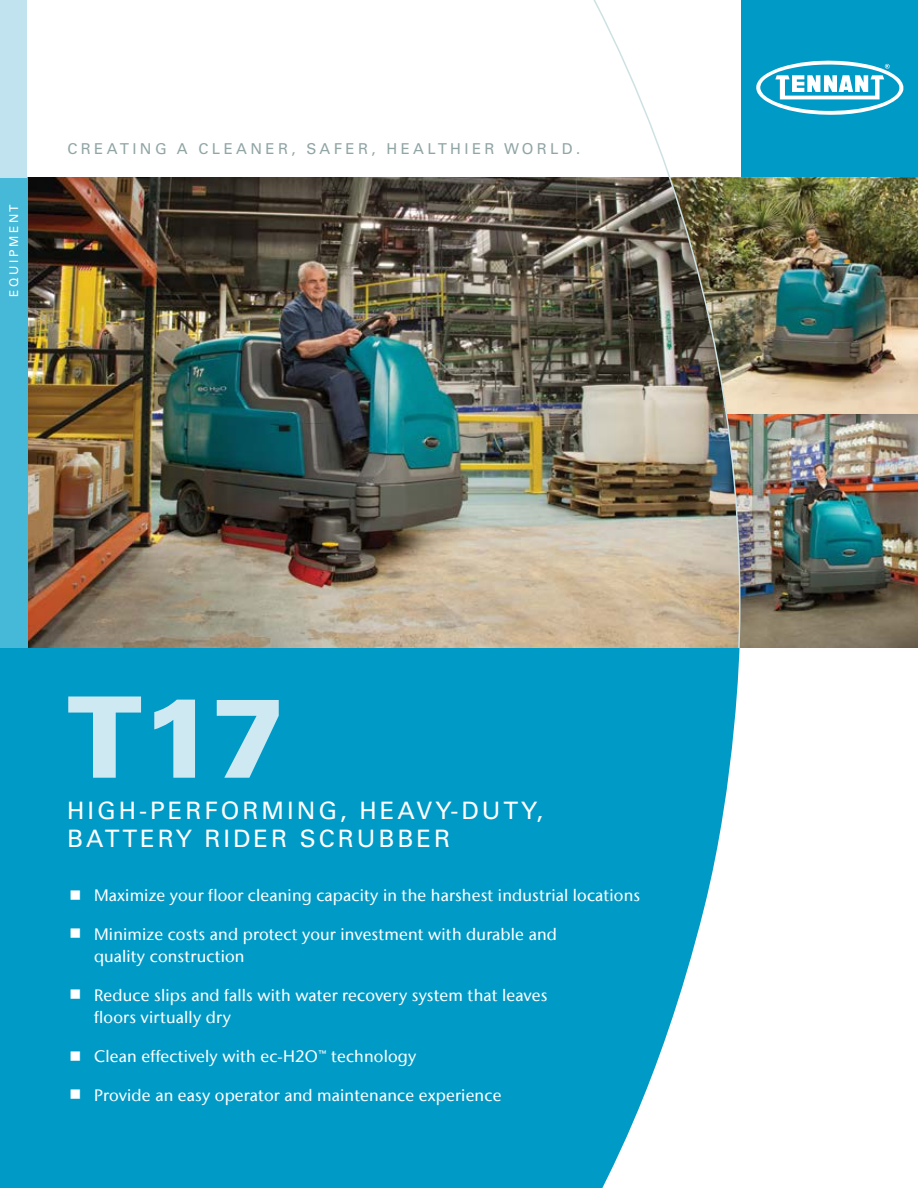
<style>
.page{position:relative;width:918px;height:1188px;background:#fff}
.page>*{position:absolute;margin:0;border:0;box-sizing:border-box;transform-origin:0 0}
.t1{font:900 112.5px "Univers LT Std";color:#cfe9f2}
.t2{font:24px/28.8px "Univers";letter-spacing:.125em;color:#fff}
.t3{font:500 16.5px/22.5px "Stone Sans IIITC Com";letter-spacing:.01em;color:#fff}
.t4{font:15px "Univers";letter-spacing:.225em;color:#91a5a5}
.t5{font:12px "Univers";letter-spacing:.225em;color:#fff}
</style>
<div class="page">
<div style="left:741px;top:0;width:177px;height:177px;background:#009ac7"></div>
<svg style="left:756px;top:60px;width:148px;height:55px"></svg>
<img style="left:27px;top:177px;width:565px;height:471px">
<img style="left:741px;top:177px;width:177px;height:237px">
<img style="left:741px;top:414px;width:177px;height:234px">
<img style="left:592px;top:2px;width:149px;height:646px">
<div style="left:0;top:648px;width:918px;height:540px;background:#009ac7"></div>
<svg style="left:602px;top:648px;width:316px;height:540px;fill:#fff"></svg>
<div style="left:0;top:177px;width:27px;height:471px;background:#46b9d9"></div>
<div style="left:0;top:0;width:27px;height:177px;background:#c1e2ef"></div>
<p class="t5" style="left:7px;top:297px;width:95px;rotate:-90deg">EQUIPMENT</p>
<p class="t4" style="left:68px;top:139px;width:514px">CREATING A CLEANER, SAFER, HEALTHIER WORLD.</p>
<h1 class="t1" style="left:67px;top:667px;width:221px">T17</h1>
<h2 class="t2" style="left:67px;top:796px;width:477px">HIGH-PERFORMING, HEAVY-DUTY,<br>BATTERY RIDER SCRUBBER</h2>
<p class="t3" style="left:94px;top:884px;width:548px">Maximize your floor cleaning capacity in the harshest industrial locations</p>
<p class="t3" style="left:94px;top:923px;width:464px">Minimize costs and protect your investment with durable and quality construction</p>
<p class="t3" style="left:94px;top:984px;width:455px">Reduce slips and falls with water recovery system that leaves floors virtually dry</p>
<p class="t3" style="left:94px;top:1045px;width:324px">Clean effectively with ec-H2O™ technology</p>
<p class="t3" style="left:94px;top:1084px;width:409px">Provide an easy operator and maintenance experience</p>
</div>
